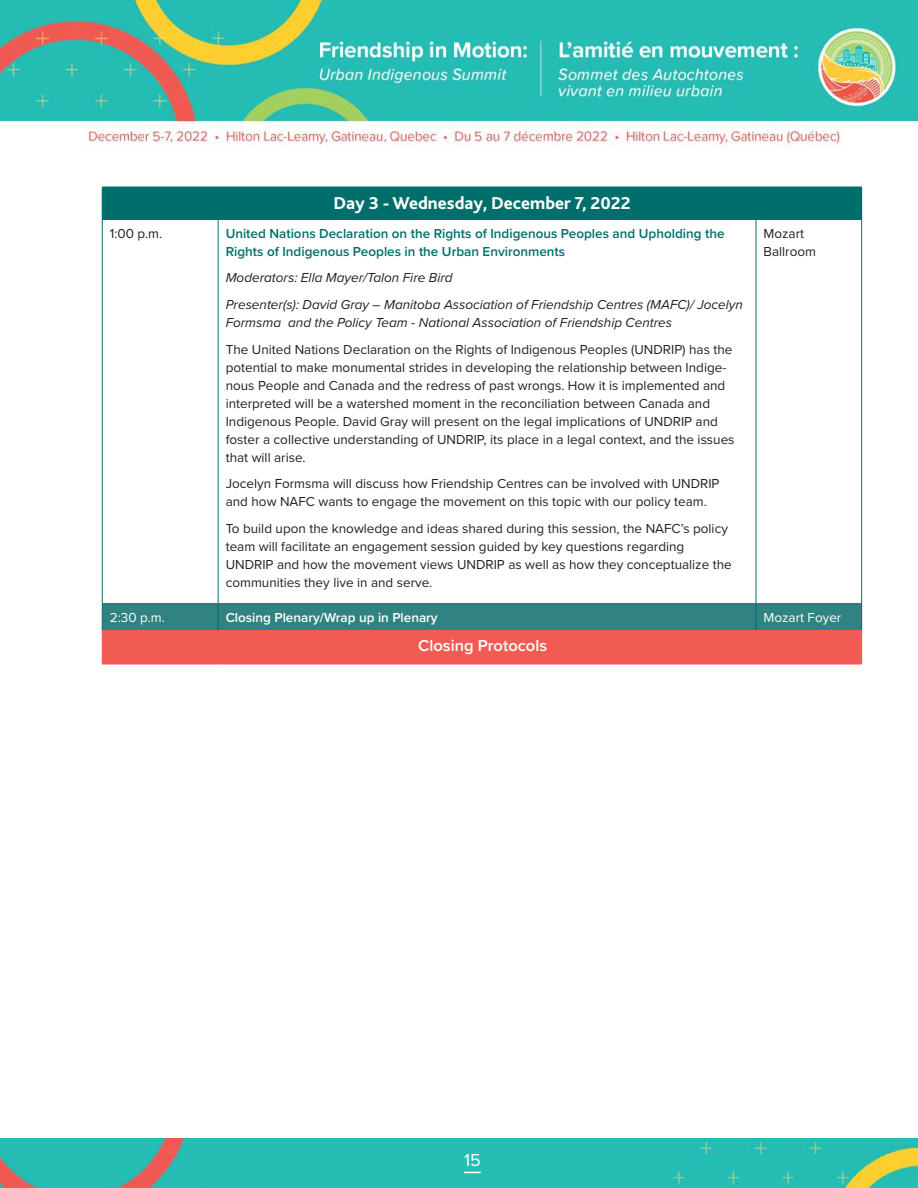
<style>
.page{position:relative;width:918px;height:1188px;background:#fff}
.page>*{position:absolute;margin:0;border:0;box-sizing:border-box;transform-origin:0 0}
.t1{font:800 18px "Bliss 2";color:#fff}
.t2{font:18px "Proxima Nova";color:#fff}
.Chart_Text{font:600 16.5px "Proxima Nova";color:#fff}
.Chart_Text-2{font:13.5px/18px "Proxima Nova";color:#231f20}
.Chart_Text-3{font:italic 13.5px/18px "Proxima Nova";color:#231f20}
.Chart_Headers{font:600 13.5px/18px "Proxima Nova";color:#006f6b}
.Chart_Text-4{font:600 13.5px "Proxima Nova";color:#fff}
.Chart_Text-5{font:13.5px "Proxima Nova";color:#fff}
</style>
<div class="page">
<img style="left:0;top:0;width:918px;height:149px">
<img style="left:0;top:1138px;width:918px;height:50px">
<svg style="left:464px;top:1172px;width:17px;height:1px"></svg>
<div style="left:102px;top:187px;width:760px;height:32px;background:#006f6b"></div>
<div style="left:102px;top:631px;width:760px;height:33px;background:#f15b54"></div>
<hr style="left:102px;top:219px;width:116px;height:1px;background:#006f6b">
<hr style="left:218px;top:219px;width:538px;height:1px;background:#006f6b">
<hr style="left:756px;top:219px;width:106px;height:1px;background:#006f6b">
<div style="left:102px;top:604px;width:760px;height:26px;background:#308380"></div>
<hr style="left:102px;top:220px;width:1px;height:384px;background:#006f6b">
<hr style="left:218px;top:220px;width:1px;height:384px;background:#006f6b">
<hr style="left:756px;top:220px;width:1px;height:384px;background:#006f6b">
<hr style="left:861px;top:220px;width:1px;height:384px;background:#006f6b">
<hr style="left:102px;top:630px;width:116px;height:1px;background:#f15b54">
<hr style="left:218px;top:630px;width:538px;height:1px;background:#f15b54">
<hr style="left:756px;top:630px;width:106px;height:1px;background:#f15b54">
<hr style="left:102px;top:664px;width:116px;height:1px;background:#f15b54">
<hr style="left:218px;top:664px;width:538px;height:1px;background:#f15b54">
<hr style="left:756px;top:664px;width:106px;height:1px;background:#f15b54">
<hr style="left:102px;top:603px;width:116px;height:1px;background:#006f6b">
<hr style="left:218px;top:603px;width:538px;height:1px;background:#006f6b">
<hr style="left:756px;top:603px;width:106px;height:1px;background:#006f6b">
<p class="t1" style="left:333px;top:192px;width:299px">Day 3 - Wednesday, December 7, 2022</p>
<p class="Chart_Text-2" style="left:110px;top:224px;width:54px">1:00 p.m.</p>
<p class="Chart_Headers" style="left:226px;top:224px;width:500px">United Nations Declaration on the Rights of Indigenous Peoples and Upholding the<br>Rights of Indigenous Peoples in the Urban Environments</p>
<p class="Chart_Text-3" style="left:226px;top:268px;width:228px">Moderators: Ella Mayer/Talon Fire Bird</p>
<p class="Chart_Text-3" style="left:226px;top:295px;width:519px">Presenter(s): David Gray – Manitoba Association of Friendship Centres (MAFC)/ Jocelyn<br>Formsma and the Policy Team - National Association of Friendship Centres</p>
<p class="Chart_Text-2" style="left:226px;top:339px;width:510px">The United Nations Declaration on the Rights of Indigenous Peoples (UNDRIP) has the potential to make monumental strides in developing the relationship between Indige&shy;nous People and Canada and the redress of past wrongs. How it is implemented and interpreted will be a watershed moment in the reconciliation between Canada and Indigenous People. David Gray will present on the legal implications of UNDRIP and foster a collective understanding of UNDRIP, its place in a legal context, and the issues that will arise.</p>
<p class="Chart_Text-2" style="left:226px;top:474px;width:495px">Jocelyn Formsma will discuss how Friendship Centres can be involved with UNDRIP and how NAFC wants to engage the movement on this topic with our policy team.</p>
<p class="Chart_Text-2" style="left:226px;top:519px;width:508px">To build upon the knowledge and ideas shared during this session, the NAFC’s policy team will facilitate an engagement session guided by key questions regarding UNDRIP and how the movement views UNDRIP as well as how they conceptualize the communities they live in and serve.</p>
<p class="Chart_Text-2" style="left:764px;top:223px;width:54px">Mozart<br>Ballroom</p>
<p class="Chart_Text-5" style="left:110px;top:607px;width:57px">2:30 p.m.</p>
<p class="Chart_Text-4" style="left:226px;top:607px;width:214px">Closing Plenary/Wrap up in Plenary</p>
<p class="Chart_Text-5" style="left:764px;top:607px;width:79px">Mozart Foyer</p>
<p class="Chart_Text" style="left:418px;top:634px;width:130px">Closing Protocols</p>
<h1 class="t2" style="left:464px;top:1147px;width:18px">15</h1>
</div>
